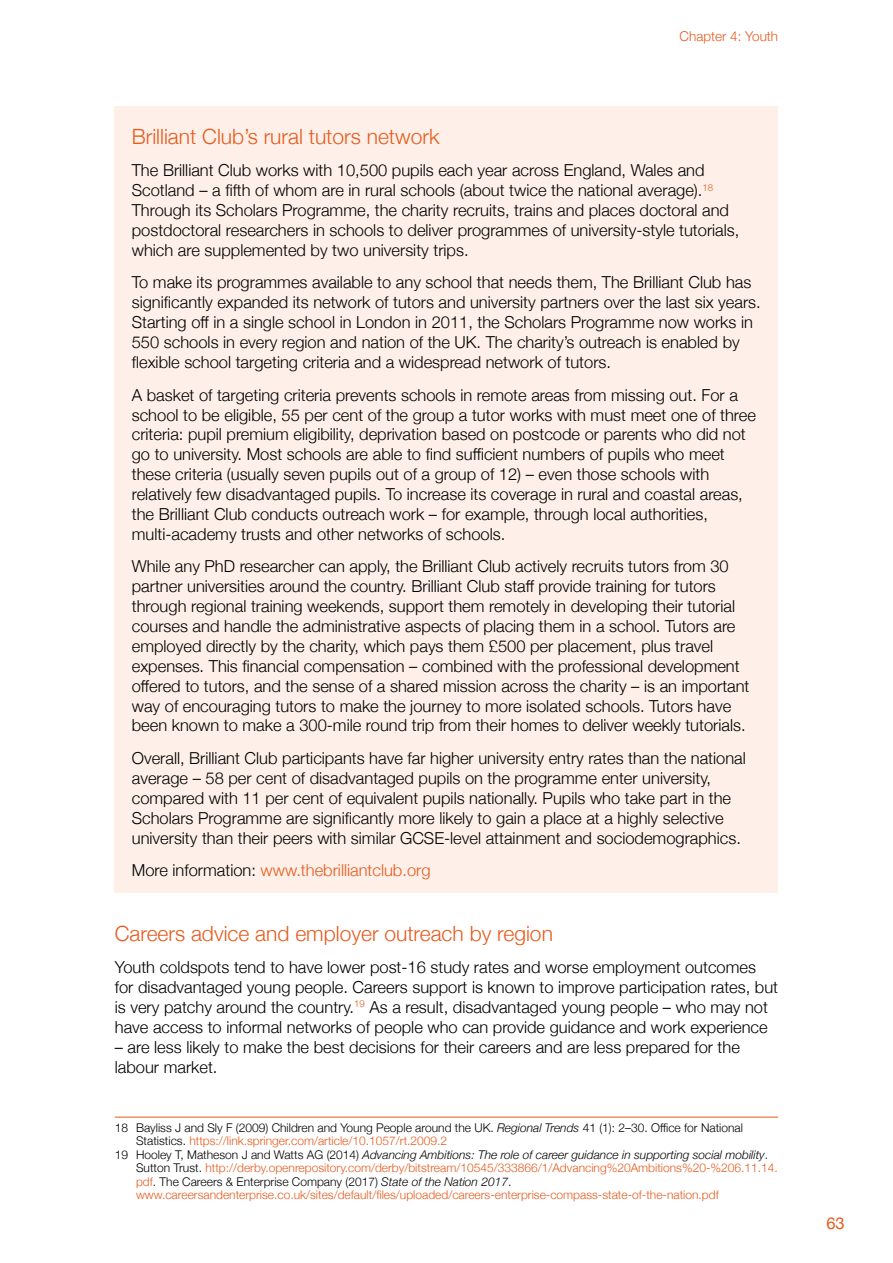
<style>
.page{position:relative;width:893px;height:1263px;background:#fff}
.page>*{position:absolute;margin:0;border:0;box-sizing:border-box;transform-origin:0 0}
._02_-_B-Heading{font:300 21px "Helvetica Neue";color:#e65b1e}
._04_-_Text{font:300 16.5px/20px "Helvetica Neue";color:#000}
._04_-_Text-2{font:300 16.5px "Helvetica Neue";color:#e65b1e}
.t1{font:16.5px "Helvetica Neue";color:#e65b1e}
.t2{font:300 13.5px "Helvetica Neue";color:#e65b1e}
._08_-_Footnotes{font:300 12px/13.5px "Helvetica Neue";color:#e65b1e}
._08_-_Footnotes-2{font:300 12px/13.5px "Helvetica Neue";color:#000}
.s1{color:#000}
.s2{font-style:italic}
.s3{color:#e65b1e}
.s4{font-style:italic;color:#000}
</style>
<div class="page">
<div style="left:115px;top:106px;width:663px;height:787px;background:#fef0e8"></div>
<hr style="left:115px;top:1117px;width:663px;height:1px;background:#e65b1e">
<p class="t2" style="left:680px;top:25px;width:100px">Chapter 4: Youth</p>
<p class="_02_-_B-Heading" style="left:132px;top:119px;width:309px">Brilliant Club’s rural tutors network</p>
<p class="_04_-_Text" style="left:132px;top:159px;width:609px">The Brilliant Club works with 10,500 pupils each year across England, Wales and Scotland – a fifth of whom are in rural schools (about twice the national average).<sup>18<br></sup>Through its Scholars Programme, the charity recruits, trains and places doctoral and postdoctoral researchers in schools to deliver programmes of university-style tutorials, which are supplemented by two university trips.</p>
<p class="_04_-_Text" style="left:132px;top:271px;width:630px">To make its programmes available to any school that needs them, The Brilliant Club has significantly expanded its network of tutors and university partners over the last six years.<br>Starting off in a single school in London in 2011, the Scholars Programme now works in 550 schools in every region and nation of the UK. The charity’s outreach is enabled by flexible school targeting criteria and a widespread network of tutors.</p>
<p class="_04_-_Text" style="left:132px;top:384px;width:626px">A basket of targeting criteria prevents schools in remote areas from missing out. For a school to be eligible, 55 per cent of the group a tutor works with must meet one of three criteria: pupil premium eligibility, deprivation based on postcode or parents who did not go to university. Most schools are able to find sufficient numbers of pupils who meet these criteria (usually seven pupils out of a group of 12) – even those schools with relatively few disadvantaged pupils. To increase its coverage in rural and coastal areas, the Brilliant Club conducts outreach work – for example, through local authorities, multi-academy trusts and other networks of schools.</p>
<p class="_04_-_Text" style="left:132px;top:555px;width:619px">While any PhD researcher can apply, the Brilliant Club actively recruits tutors from 30 partner universities around the country. Brilliant Club staff provide training for tutors through regional training weekends, support them remotely in developing their tutorial courses and handle the administrative aspects of placing them in a school. Tutors are employed directly by the charity, which pays them £500 per placement, plus travel expenses. This financial compensation – combined with the professional development offered to tutors, and the sense of a shared mission across the charity – is an important way of encouraging tutors to make the journey to more isolated schools. Tutors have been known to make a 300-mile round trip from their homes to deliver weekly tutorials.</p>
<p class="_04_-_Text" style="left:132px;top:747px;width:615px">Overall, Brilliant Club participants have far higher university entry rates than the national average – 58 per cent of disadvantaged pupils on the programme enter university, compared with 11 per cent of equivalent pupils nationally. Pupils who take part in the Scholars Programme are significantly more likely to gain a place at a highly selective university than their peers with similar GCSE-level attainment and sociodemographics.</p>
<p class="_04_-_Text-2" style="left:132px;top:857px;width:300px"><span class="s1">More information:</span> www.thebrilliantclub.org</p>
<p class="_02_-_B-Heading" style="left:115px;top:916px;width:440px">Careers advice and employer outreach by region</p>
<p class="_04_-_Text" style="left:115px;top:956px;width:665px">Youth coldspots tend to have lower post-16 study rates and worse employment outcomes for disadvantaged young people. Careers support is known to improve participation rates, but is very patchy around the country.<sup>19</sup> As a result, disadvantaged young people – who may not have access to informal networks of people who can provide guidance and work experience</p>
<p class="_04_-_Text" style="left:115px;top:1036px;width:627px">– are less likely to make the best decisions for their careers and are less prepared for the labour market.</p>
<p class="_08_-_Footnotes-2" style="left:136px;top:1120px;width:608px;text-indent:-21px">18 Bayliss J and Sly F (2009) Children and Young People around the UK. <span class="s2">Regional Trends</span> 41 (1): 2–30. Office for National<br>Statistics. <span class="s3">https://link.springer.com/article/10.1057/rt.2009.2</span></p>
<p class="_08_-_Footnotes" style="left:136px;top:1147px;width:643px;text-indent:-21px"><span class="s1">19 Hooley T, Matheson J and Watts AG (2014)</span> <span class="s4">Advancing Ambitions: The role of career guidance in supporting social mobility</span><span class="s1">.<br>Sutton Trust.</span> http://derby.openrepository.com/derby/bitstream/10545/333866/1/Advancing%20Ambitions%20-%206.11.14. pdf<span class="s1">. The Careers &amp; Enterprise Company (2017)</span> <span class="s4">State of the Nation 2017</span><span class="s1">. </span>www.careersandenterprise.co.uk/sites/default/files/uploaded/careers-enterprise-compass-state-of-the-nation.pdf</p>
<p class="t1" style="left:826px;top:1211px;width:20px">63</p>
</div>
